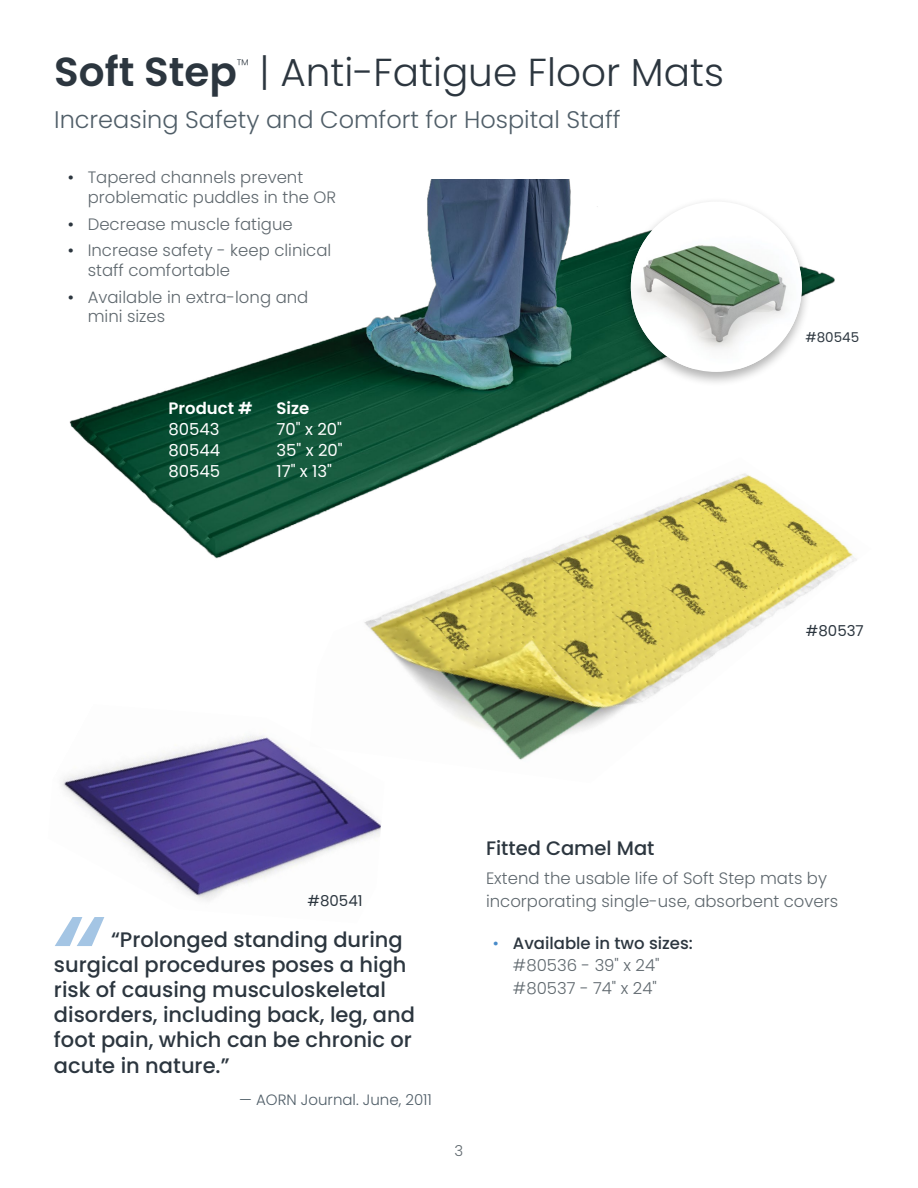
<style>
.page{position:relative;width:918px;height:1188px;background:#fff}
.page>*{position:absolute;margin:0;border:0;box-sizing:border-box;transform-origin:0 0}
.t1{font:600 40.5px "Poppins";color:#2c363f}
.t2{font:300 39px "Poppins";color:#2c363f}
.t3{font:300 24px "Poppins";color:#505e68}
.t4{font:500 21px/25.2px "Poppins";color:#2c363f}
.t5{font:500 19.5px "Poppins";color:#2c363f}
.t6{font:300 16.5px/19.8px "Poppins";color:#5f686e}
.t7{font:16.5px "Poppins";color:#fff}
.t8{font:600 16.5px "Poppins";color:#fff}
.t9{font:200 16.5px "Poppins";color:#2c363f}
.t10{font:300 15px "Poppins";color:#505e68}
.t11{font:15px "Poppins";color:#2c363f}
.t12{font:300 15px "Poppins";color:#5f686e}
.t13{font:13.5px "Poppins";color:#2c363f}
.s1{font-weight:400;color:#2c363f}
.s2{color:#498bc9}
.s3{font-weight:500;color:#2c363f}
</style>
<div class="page">
<img style="left:364px;top:609px;width:415px;height:151px">
<img style="left:61px;top:704px;width:324px;height:214px">
<img style="left:69px;top:179px;width:788px;height:430px">
<div style="left:621px;top:196px;width:191px;height:191px;background:#000;opacity:.3"></div>
<div style="left:631px;top:202px;width:171px;height:170px;background:#fff;border-radius:50%"></div>
<img style="left:631px;top:226px;width:171px;height:143px">
<svg style="left:55px;top:917px;width:49px;height:29px"></svg>
<h1 class="t1" style="left:54px;top:49px;width:184px">Soft Step</h1>
<p class="t9" style="left:237px;top:56px;width:13px">™</p>
<h2 class="t2" style="left:260px;top:50px;width:466px">| Anti-Fatigue Floor Mats</h2>
<h3 class="t3" style="left:54px;top:106px;width:568px">Increasing Safety and Comfort for Hospital Staff</h3>
<p class="t6" style="left:88px;top:168px;width:250px;text-indent:-20px"><span class="s1">•</span> Tapered channels prevent problematic puddles in the OR</p>
<p class="t6" style="left:68px;top:214px;width:227px"><span class="s1">•</span> Decrease muscle fatigue</p>
<p class="t6" style="left:88px;top:241px;width:245px;text-indent:-20px"><span class="s1">•</span> Increase safety - keep clinical staff comfortable</p>
<p class="t6" style="left:88px;top:287px;width:222px;text-indent:-20px"><span class="s1">•</span> Available in extra-long and mini sizes</p>
<p class="t8" style="left:168px;top:399px;width:86px">Product #</p>
<p class="t8" style="left:276px;top:399px;width:34px">Size</p>
<p class="t7" style="left:168px;top:420px;width:53px">80543</p>
<p class="t7" style="left:276px;top:420px;width:67px">70" x 20"</p>
<p class="t7" style="left:168px;top:441px;width:53px">80544</p>
<p class="t7" style="left:276px;top:441px;width:68px">35" x 20"</p>
<p class="t7" style="left:168px;top:462px;width:53px">80545</p>
<p class="t7" style="left:276px;top:462px;width:57px">17" x 13"</p>
<p class="t13" style="left:805px;top:330px;width:55px">#80545</p>
<p class="t11" style="left:806px;top:622px;width:59px">#80537</p>
<p class="t11" style="left:307px;top:892px;width:57px">#80541</p>
<p class="t4" style="left:54px;top:927px;width:363px;text-indent:57px">“Prolonged standing during surgical procedures poses a high risk of causing musculoskeletal disorders, including back, leg, and foot pain, which can be chronic or acute in nature.”</p>
<p class="t10" style="left:239px;top:1091px;width:194px">— AORN Journal. June, 2011</p>
<p class="t5" style="left:486px;top:837px;width:170px">Fitted Camel Mat</p>
<p class="t6" style="left:486px;top:867px;width:354px;line-height:22.5px">Extend the usable life of Soft Step mats by incorporating single-use, absorbent covers</p>
<p class="t6" style="left:513px;top:932px;width:181px;line-height:22.5px;text-indent:-20px"><span class="s2">•</span> <span class="s3">Available in two sizes: </span>#80536 - 39" x 24" #80537 - 74" x 24"</p>
<p class="t12" style="left:455px;top:1142px;width:10px">3</p>
</div>
